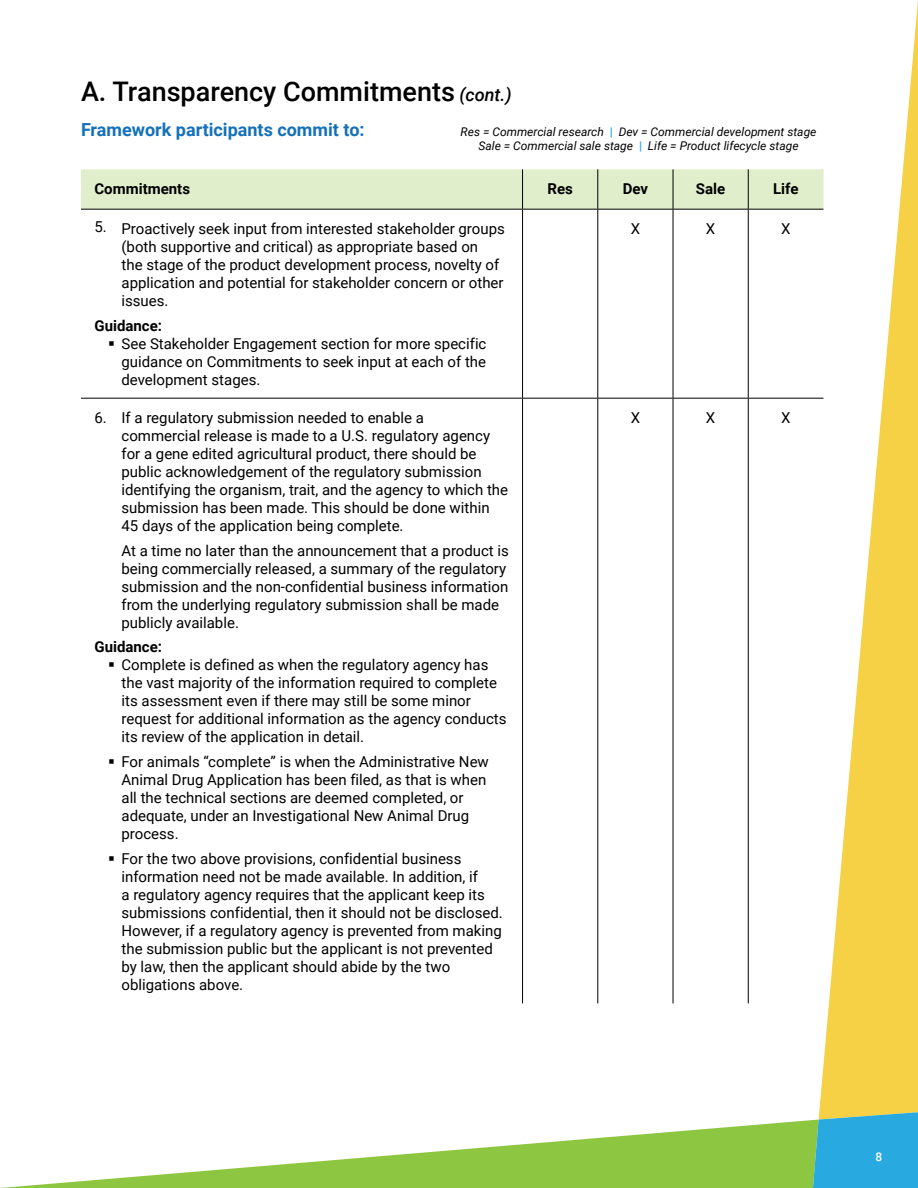
<style>
.page{position:relative;width:918px;height:1188px;background:#fff}
.page>*{position:absolute;margin:0;border:0;box-sizing:border-box;transform-origin:0 0}
.t1{font:500 27px "Roboto";color:#000}
.t2{font:700 18px "Roboto";color:#1471b9}
.t3{font:15px/18px "Roboto";color:#000}
.t4{font:700 15px "Roboto";color:#000}
.t5{font:italic 12px/14.4px "Roboto";color:#000;text-align:center}
.t6{font:500 12px "Roboto";color:#fff}
.s1{font-style:italic;font-size:18px}
.s2{font-weight:900;font-style:normal;color:#28aae1}
</style>
<div class="page">
<svg style="left:1px;top:1120px;width:812px;height:68px"></svg>
<svg style="left:819px;top:1px;width:99px;height:1111px"></svg>
<svg style="left:813px;top:1112px;width:105px;height:76px;background:#35add6"></svg>
<div style="left:81px;top:169px;width:743px;height:40px;background:#e0eecb"></div>
<hr style="left:81px;top:209px;width:442px;height:1px;background:#000">
<hr style="left:523px;top:209px;width:75px;height:1px;background:#000">
<hr style="left:598px;top:209px;width:75px;height:1px;background:#000">
<hr style="left:673px;top:209px;width:75px;height:1px;background:#000">
<hr style="left:748px;top:209px;width:75px;height:1px;background:#000">
<hr style="left:522px;top:210px;width:1px;height:188px;background:#000">
<hr style="left:597px;top:210px;width:1px;height:188px;background:#000">
<hr style="left:673px;top:210px;width:1px;height:188px;background:#000">
<hr style="left:748px;top:210px;width:1px;height:188px;background:#000">
<hr style="left:522px;top:399px;width:1px;height:604px;background:#000">
<hr style="left:597px;top:399px;width:1px;height:604px;background:#000">
<hr style="left:673px;top:399px;width:1px;height:604px;background:#000">
<hr style="left:748px;top:399px;width:1px;height:604px;background:#000">
<hr style="left:522px;top:169px;width:1px;height:40px;background:#000">
<hr style="left:597px;top:169px;width:1px;height:40px;background:#000">
<hr style="left:673px;top:169px;width:1px;height:40px;background:#000">
<hr style="left:748px;top:169px;width:1px;height:40px;background:#000">
<hr style="left:81px;top:398px;width:442px;height:1px;background:#000">
<hr style="left:523px;top:398px;width:75px;height:1px;background:#000">
<hr style="left:598px;top:398px;width:75px;height:1px;background:#000">
<hr style="left:673px;top:398px;width:75px;height:1px;background:#000">
<hr style="left:748px;top:398px;width:75px;height:1px;background:#000">
<h1 class="t1" style="left:81px;top:73px;width:432px">A. Transparency Commitments <span class="s1">(cont.)</span></h1>
<p class="t2" style="left:81px;top:117px;width:285px">Framework participants commit to:</p>
<p class="t5" style="left:461px;top:124px;width:357px">Res = Commercial research <span class="s2">|</span> Dev = Commercial development stage<br>Sale = Commercial sale stage <span class="s2">|</span> Life = Product lifecycle stage</p>
<p class="t4" style="left:94px;top:178px;width:97px">Commitments</p>
<p class="t4" style="left:547px;top:178px;width:27px">Res</p>
<p class="t4" style="left:623px;top:178px;width:27px">Dev</p>
<p class="t4" style="left:696px;top:178px;width:31px">Sale</p>
<p class="t4" style="left:773px;top:178px;width:27px">Life</p>
<p class="t3" style="left:122px;top:219px;width:385px;text-indent:-27px">5. Proactively seek input from interested stakeholder groups (both supportive and critical) as appropriate based on<br>the stage of the product development process, novelty of application and potential for stakeholder concern or other issues.</p>
<p class="t4" style="left:94px;top:315px;width:69px">Guidance:</p>
<p class="t3" style="left:122px;top:334px;width:367px;text-align:justify;text-indent:-14px">▪ See Stakeholder Engagement section for more specific guidance on Commitments to seek input at each of the development stages.</p>
<p class="t3" style="left:631px;top:219px;width:11px">X</p>
<p class="t3" style="left:706px;top:219px;width:11px">X</p>
<p class="t3" style="left:781px;top:219px;width:11px">X</p>
<p class="t3" style="left:121px;top:408px;width:388px;text-indent:-27px">6. If a regulatory submission needed to enable a<br>commercial release is made to a U.S. regulatory agency for a gene edited agricultural product, there should be public acknowledgement of the regulatory submission identifying the organism, trait, and the agency to which the submission has been made. This should be done within 45 days of the application being complete.</p>
<p class="t3" style="left:122px;top:541px;width:389px">At a time no later than the announcement that a product is being commercially released, a summary of the regulatory submission and the non-confidential business information from the underlying regulatory submission shall be made publicly available.</p>
<p class="t4" style="left:94px;top:637px;width:69px">Guidance:</p>
<p class="t3" style="left:122px;top:656px;width:387px;text-indent:-14px">▪ Complete is defined as when the regulatory agency has the vast majority of the information required to complete its assessment even if there may still be some minor request for additional information as the agency conducts its review of the application in detail.</p>
<p class="t3" style="left:122px;top:752px;width:369px;text-indent:-14px">▪ For animals “complete” is when the Administrative New Animal Drug Application has been filed, as that is when all the technical sections are deemed completed, or adequate, under an Investigational New Animal Drug process.</p>
<p class="t3" style="left:121px;top:849px;width:382px;text-indent:-13px">▪ For the two above provisions, confidential business information need not be made available. In addition, if<br>a regulatory agency requires that the applicant keep its submissions confidential, then it should not be disclosed.<br>However, if a regulatory agency is prevented from making the submission public but the applicant is not prevented by law, then the applicant should abide by the two obligations above.</p>
<p class="t3" style="left:631px;top:408px;width:11px">X</p>
<p class="t3" style="left:706px;top:408px;width:11px">X</p>
<p class="t3" style="left:781px;top:408px;width:11px">X</p>
<p class="t6" style="left:876px;top:1149px;width:8px">8</p>
</div>
